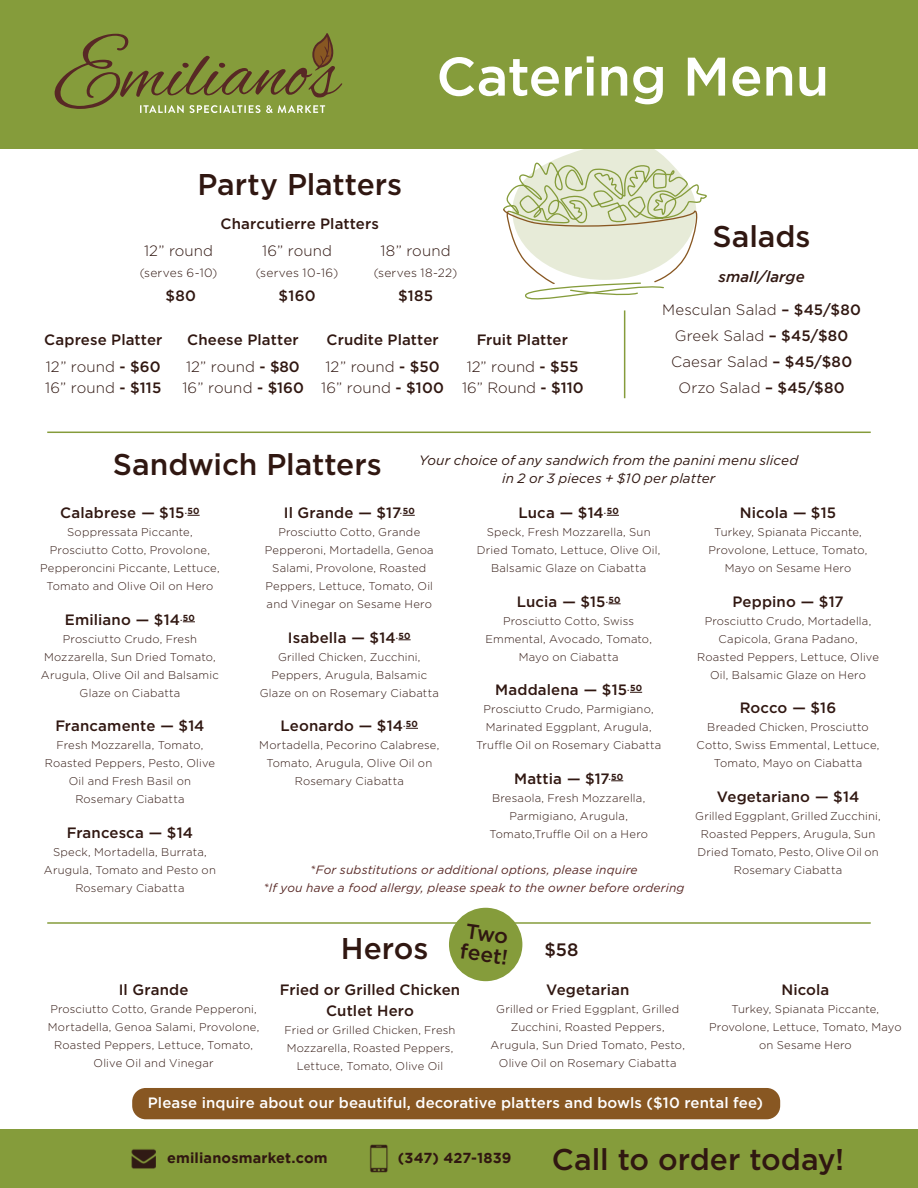
<style>
.page{position:relative;width:918px;height:1188px;background:#fff}
.page>*{position:absolute;margin:0;border:0;box-sizing:border-box;transform-origin:0 0}
.t1{font:500 54.15px "Gotham";letter-spacing:-.005em;color:#fff}
.t2{font:500 30px "Gotham";color:#301711}
.t3{font:500 21px/21px "Gotham";color:#301711}
.t4{font:500 18px "Gotham";color:#301711}
.t5{font:500 15px/26.5px "Gotham";letter-spacing:.01em;color:#301711;text-align:center}
.t6{font:300 15px "Gotham";letter-spacing:.01em;color:#301711}
.t7{font:500 15px "Gotham";letter-spacing:.01em;color:#fff}
.t8{font:italic 500 15px "Gotham";letter-spacing:.01em;color:#301711}
.t9{font:700 14.55px "Gotham";letter-spacing:.01em;color:#301711}
.t10{font:italic 13.5px/18px "Gotham";letter-spacing:.01em;color:#301711;text-align:center}
.t11{font:italic 12px "Gotham";letter-spacing:.015em;color:#582825}
.t12{font:300 12px "Gotham";letter-spacing:.02em;color:#301711}
.t13{font:300 11.25px/18px "Gotham";letter-spacing:.015em;color:#301711;text-align:center}
.s1{font-weight:500}
.s2{font-weight:300}
</style>
<div class="page">
<svg style="left:502px;top:148px;width:207px;height:152px"></svg>
<div style="left:0;top:0;width:918px;height:148px;background:#859c3b"></div>
<div style="left:0;top:1129px;width:918px;height:59px;background:#859c3b"></div>
<svg style="left:54px;top:33px;width:288px;height:80px"></svg>
<hr style="left:47px;top:432px;width:824px;height:1px;background:#859c3b">
<hr style="left:47px;top:922px;width:824px;height:2px;background:#859c3b">
<hr style="left:624px;top:310px;width:1px;height:88px;background:#859c3b">
<svg style="left:187px;top:515px;width:13px;height:1px"></svg>
<svg style="left:183px;top:622px;width:12px;height:1px"></svg>
<svg style="left:403px;top:515px;width:12px;height:1px"></svg>
<svg style="left:399px;top:640px;width:12px;height:1px"></svg>
<svg style="left:406px;top:728px;width:12px;height:1px"></svg>
<svg style="left:607px;top:515px;width:12px;height:1px"></svg>
<svg style="left:609px;top:604px;width:12px;height:1px"></svg>
<svg style="left:630px;top:692px;width:12px;height:1px"></svg>
<svg style="left:611px;top:781px;width:12px;height:1px"></svg>
<div style="left:449px;top:908px;width:73px;height:73px;background:#859c3b;border-radius:50%"></div>
<div style="left:132px;top:1088px;width:648px;height:31px;background:#885722;border-radius:13px"></div>
<img style="left:131px;top:1149px;width:25px;height:20px">
<img style="left:370px;top:1144px;width:18px;height:29px">
<p class="t1" style="left:436px;top:41px;width:394px">Catering Menu</p>
<p class="t2" style="left:198px;top:165px;width:206px">Party Platters</p>
<p class="t5" style="left:221px;top:211px;width:160px">Charcutierre Platters</p>
<p class="t6" style="left:144px;top:242px;width:71px">12” round</p>
<p class="t12" style="left:140px;top:266px;width:79px">(serves 6-10)</p>
<p class="t5" style="left:166px;top:283px;width:32px">$80</p>
<p class="t6" style="left:262px;top:242px;width:71px">16” round</p>
<p class="t12" style="left:256px;top:266px;width:84px">(serves 10-16)</p>
<p class="t5" style="left:279px;top:283px;width:38px">$160</p>
<p class="t6" style="left:381px;top:242px;width:71px">18” round</p>
<p class="t12" style="left:374px;top:266px;width:85px">(serves 18-22)</p>
<p class="t5" style="left:398px;top:283px;width:37px">$185</p>
<p class="t5" style="left:44px;top:327px;width:120px">Caprese Platter</p>
<p class="t6" style="left:46px;top:358px;width:116px">12” round <span class="s1">- $60</span></p>
<p class="t6" style="left:45px;top:379px;width:118px">16” round <span class="s1">- $115</span></p>
<p class="t5" style="left:186px;top:327px;width:115px;text-align:left">Cheese Platter<br><span class="s2">12” round</span> - $80</p>
<p class="t6" style="left:182px;top:378px;width:123px">16” round <span class="s1">- $160</span></p>
<p class="t5" style="left:327px;top:327px;width:114px">Crudite Platter</p>
<p class="t6" style="left:326px;top:358px;width:116px">12” round <span class="s1">- $50</span></p>
<p class="t6" style="left:321px;top:379px;width:124px">16” round <span class="s1">- $100</span></p>
<p class="t5" style="left:467px;top:327px;width:113px">Fruit Platter<br><span class="s2">12” round</span> - $55</p>
<p class="t6" style="left:462px;top:378px;width:123px">16” Round <span class="s1">- $110</span></p>
<p class="t2" style="left:713px;top:217px;width:100px">Salads</p>
<p class="t8" style="left:719px;top:268px;width:88px">small/large</p>
<p class="t6" style="left:662px;top:300px;width:200px">Mesculan Salad <span class="s1">– $45/$80</span></p>
<p class="t6" style="left:675px;top:327px;width:175px">Greek Salad <span class="s1">– $45/$80</span></p>
<p class="t6" style="left:671px;top:353px;width:183px">Caesar Salad <span class="s1">– $45/$80</span></p>
<p class="t6" style="left:678px;top:379px;width:168px">Orzo Salad <span class="s1">– $45/$80</span></p>
<p class="t2" style="left:113px;top:445px;width:270px">Sandwich Platters</p>
<p class="t10" style="left:419px;top:451px;width:381px">Your choice of any sandwich from the panini menu sliced in 2 or 3 pieces + $10 per platter</p>
<p class="t5" style="left:60px;top:500px;width:141px">Calabrese — $15<sup>.</sup><sup>50</sup></p>
<p class="t13" style="left:40px;top:523px;width:181px">Soppressata Piccante,<br>Prosciutto Cotto, Provolone,<br>Pepperoncini Piccante, Lettuce,<br>Tomato and Olive Oil on Hero</p>
<p class="t5" style="left:65px;top:606px;width:132px">Emiliano — $14<sup>.</sup><sup>50</sup></p>
<p class="t13" style="left:41px;top:630px;width:179px">Prosciutto Crudo, Fresh<br>Mozzarella, Sun Dried Tomato,<br>Arugula, Olive Oil and Balsamic<br>Glaze on Ciabatta</p>
<p class="t5" style="left:55px;top:713px;width:151px">Francamente — $14</p>
<p class="t13" style="left:45px;top:736px;width:172px">Fresh Mozzarella, Tomato,<br>Roasted Peppers, Pesto, Olive<br>Oil and Fresh Basil on<br>Rosemary Ciabatta</p>
<p class="t5" style="left:67px;top:819px;width:128px">Francesca — $14</p>
<p class="t13" style="left:44px;top:843px;width:174px">Speck, Mortadella, Burrata,<br>Arugula, Tomato and Pesto on<br>Rosemary Ciabatta</p>
<p class="t5" style="left:284px;top:500px;width:132px">Il Grande — $17<sup>.</sup><sup>50</sup></p>
<p class="t13" style="left:265px;top:523px;width:170px">Prosciutto Cotto, Grande<br>Pepperoni, Mortadella, Genoa<br>Salami, Provolone, Roasted<br>Peppers, Lettuce, Tomato, Oil and Vinegar on Sesame Hero</p>
<p class="t5" style="left:288px;top:624px;width:124px">Isabella — $14<sup>.</sup><sup>50</sup></p>
<p class="t13" style="left:260px;top:648px;width:181px">Grilled Chicken, Zucchini,<br>Peppers, Arugula, Balsamic<br>Glaze on on Rosemary Ciabatta</p>
<p class="t5" style="left:281px;top:713px;width:139px">Leonardo — $14<sup>.</sup><sup>50</sup></p>
<p class="t13" style="left:259px;top:736px;width:182px">Mortadella, Pecorino Calabrese,<br>Tomato, Arugula, Olive Oil on<br>Rosemary Ciabatta</p>
<p class="t5" style="left:518px;top:500px;width:102px">Luca — $14<sup>.</sup><sup>50</sup></p>
<p class="t13" style="left:477px;top:523px;width:185px">Speck, Fresh Mozzarella, Sun<br>Dried Tomato, Lettuce, Olive Oil,<br>Balsamic Glaze on Ciabatta</p>
<p class="t5" style="left:517px;top:588px;width:105px">Lucia — $15<sup>.</sup><sup>50</sup></p>
<p class="t13" style="left:485px;top:612px;width:168px">Prosciutto Cotto, Swiss<br>Emmental, Avocado, Tomato,<br>Mayo on Ciabatta</p>
<p class="t5" style="left:495px;top:677px;width:148px">Maddalena — $15<sup>.</sup><sup>50</sup></p>
<p class="t13" style="left:476px;top:700px;width:187px">Prosciutto Crudo, Parmigiano,<br>Marinated Eggplant, Arugula,<br>Truffle Oil on Rosemary Ciabatta</p>
<p class="t5" style="left:514px;top:765px;width:111px">Mattia — $17<sup>.</sup><sup>50</sup></p>
<p class="t13" style="left:489px;top:789px;width:160px">Bresaola, Fresh Mozzarella,<br>Parmigiano, Arugula,<br>Tomato,Truffle Oil on a Hero</p>
<p class="t11" style="left:310px;top:862px;width:329px">*For substitutions or additional options, please inquire</p>
<p class="t11" style="left:263px;top:880px;width:423px">*If you have a food allergy, please speak to the owner before ordering</p>
<p class="t3" style="left:465px;top:920px;width:49px;rotate:8deg">Two feet!</p>
<p class="t2" style="left:341px;top:929px;width:89px">Heros</p>
<p class="t4" style="left:544px;top:938px;width:36px">$58</p>
<p class="t5" style="left:119px;top:976px;width:71px">Il Grande</p>
<p class="t13" style="left:48px;top:999px;width:213px">Prosciutto Cotto, Grande Pepperoni, Mortadella, Genoa Salami, Provolone, Roasted Peppers, Lettuce, Tomato, Olive Oil and Vinegar</p>
<p class="t5" style="left:280px;top:979px;width:182px;line-height:21px">Fried or Grilled Chicken<br>Cutlet Hero</p>
<p class="t13" style="left:285px;top:1020px;width:172px">Fried or Grilled Chicken, Fresh<br>Mozzarella, Roasted Peppers,<br>Lettuce, Tomato, Olive Oil</p>
<p class="t5" style="left:546px;top:976px;width:85px">Vegetarian</p>
<p class="t13" style="left:491px;top:999px;width:196px">Grilled or Fried Eggplant, Grilled<br>Zucchini, Roasted Peppers,<br>Arugula, Sun Dried Tomato, Pesto,<br>Olive Oil on Rosemary Ciabatta</p>
<p class="t5" style="left:740px;top:500px;width:98px">Nicola — $15</p>
<p class="t13" style="left:709px;top:523px;width:160px">Turkey, Spianata Piccante,<br>Provolone, Lettuce, Tomato,<br>Mayo on Sesame Hero</p>
<p class="t5" style="left:732px;top:588px;width:113px">Peppino — $17</p>
<p class="t13" style="left:697px;top:612px;width:183px">Prosciutto Crudo, Mortadella,<br>Capicola, Grana Padano,<br>Roasted Peppers, Lettuce, Olive<br>Oil, Balsamic Glaze on Hero</p>
<p class="t5" style="left:740px;top:695px;width:98px">Rocco — $16</p>
<p class="t13" style="left:697px;top:718px;width:184px">Breaded Chicken, Prosciutto<br>Cotto, Swiss Emmental, Lettuce,<br>Tomato, Mayo on Ciabatta</p>
<p class="t5" style="left:717px;top:783px;width:144px">Vegetariano — $14</p>
<p class="t13" style="left:695px;top:807px;width:187px">Grilled Eggplant, Grilled Zucchini,<br>Roasted Peppers, Arugula, Sun<br>Dried Tomato, Pesto, Olive Oil on<br>Rosemary Ciabatta</p>
<p class="t5" style="left:781px;top:976px;width:50px">Nicola</p>
<p class="t13" style="left:709px;top:999px;width:194px">Turkey, Spianata Piccante,<br>Provolone, Lettuce, Tomato, Mayo on Sesame Hero</p>
<p class="t7" style="left:148px;top:1093px;width:617px">Please inquire about our beautiful, decorative platters and bowls ($10 rental fee)</p>
<p class="t9" style="left:167px;top:1150px;width:162px">emilianosmarket.com</p>
<p class="t9" style="left:398px;top:1150px;width:115px">(347) 427-1839</p>
<p class="t2" style="left:552px;top:1140px;width:294px">Call to order today!</p>
</div>
